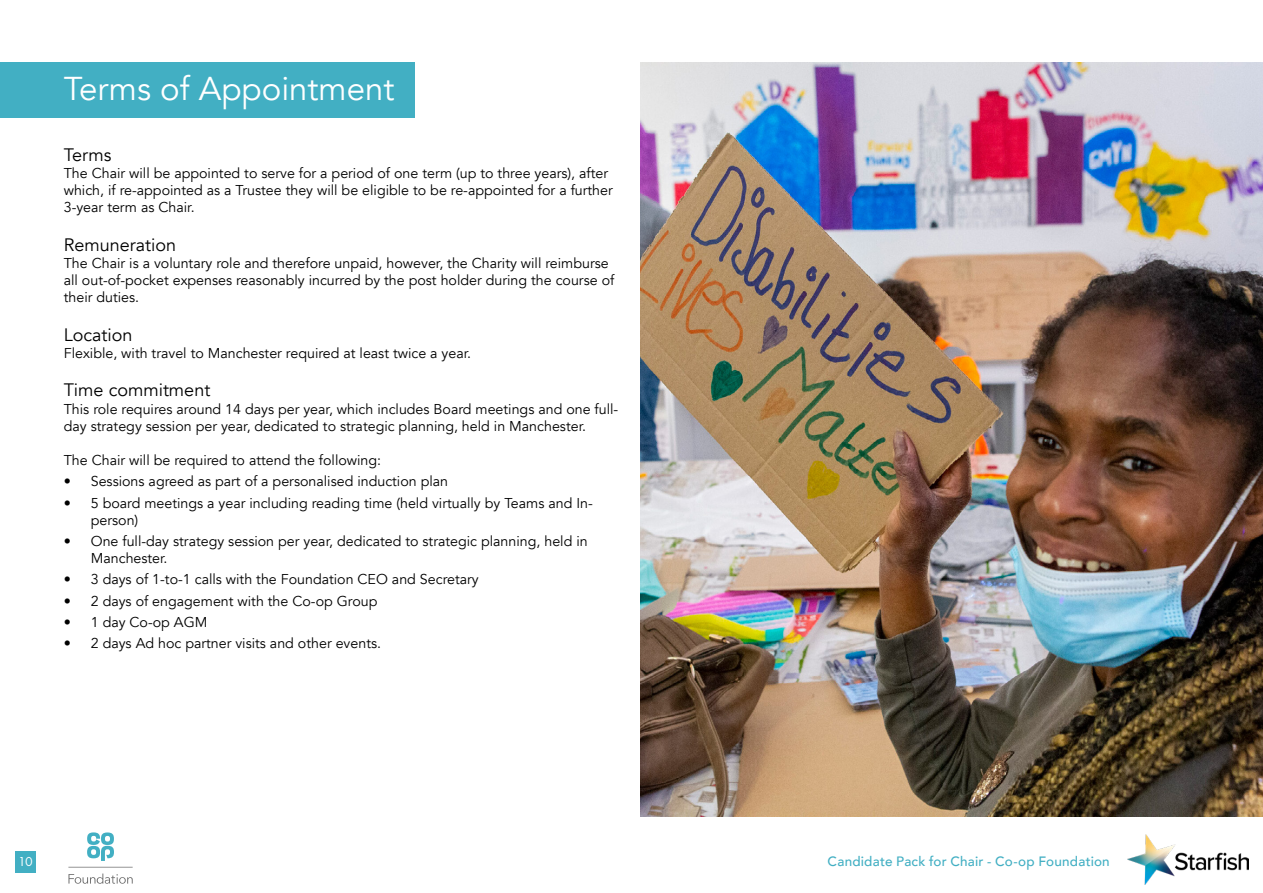
<style>
.page{position:relative;width:1263px;height:893px;background:#fff}
.page>*{position:absolute;margin:0;border:0;box-sizing:border-box;transform-origin:0 0}
.t1{font:33px "Avenir";color:#fff}
.t2{font:18px "Avenir";color:#000}
.t3{font:14.25px/17.1px "Avenir";color:#000}
.t4{font:500 13.5px "Avenir";letter-spacing:.015em;color:#42afc3}
.t5{font:13.5px "Futura PT";color:#fff}
</style>
<div class="page">
<img style="left:1127px;top:834px;width:121px;height:50px">
<div style="left:15px;top:851px;width:21px;height:22px;background:#42afc3"></div>
<svg style="left:87px;top:832px;width:27px;height:29px"></svg>
<svg style="left:68px;top:867px;width:65px;height:17px"></svg>
<img style="left:640px;top:62px;width:623px;height:754px">
<div style="left:0;top:62px;width:415px;height:56px;background:#42afc3"></div>
<h1 class="t1" style="left:64px;top:69px;width:332px">Terms of Appointment</h1>
<p class="t2" style="left:64px;top:144px;width:49px">Terms</p>
<p class="t3" style="left:64px;top:164px;width:551px">The Chair will be appointed to serve for a period of one term (up to three years), after which, if re-appointed as a Trustee they will be eligible to be re-appointed for a further<br>3-year term as Chair.</p>
<p class="t2" style="left:64px;top:234px;width:114px">Remuneration</p>
<p class="t3" style="left:64px;top:254px;width:552px">The Chair is a voluntary role and therefore unpaid, however, the Charity will reimburse all out-of-pocket expenses reasonably incurred by the post holder during the course of their duties.</p>
<p class="t2" style="left:64px;top:324px;width:70px">Location</p>
<p class="t3" style="left:64px;top:344px;width:409px">Flexible, with travel to Manchester required at least twice a year.</p>
<p class="t2" style="left:64px;top:379px;width:148px">Time commitment</p>
<p class="t3" style="left:64px;top:400px;width:556px">This role requires around 14 days per year, which includes Board meetings and one full&shy;day strategy session per year, dedicated to strategic planning, held in Manchester.</p>
<p class="t3" style="left:64px;top:452px;width:319px">The Chair will be required to attend the following:</p>
<p class="t3" style="left:64px;top:473px;width:386px">• Sessions agreed as part of a personalised induction plan</p>
<p class="t3" style="left:91px;top:494px;width:503px;text-indent:-27px">• 5 board meetings a year including reading time (held virtually by Teams and In&shy;person)</p>
<p class="t3" style="left:91px;top:533px;width:498px;text-indent:-27px">• One full-day strategy session per year, dedicated to strategic planning, held in<br>Manchester.</p>
<p class="t3" style="left:64px;top:571px;width:416px">• 3 days of 1-to-1 calls with the Foundation CEO and Secretary</p>
<p class="t3" style="left:64px;top:593px;width:315px">• 2 days of engagement with the Co-op Group</p>
<p class="t3" style="left:64px;top:614px;width:145px">• 1 day Co-op AGM</p>
<p class="t3" style="left:64px;top:635px;width:319px">• 2 days Ad hoc partner visits and other events.</p>
<p class="t5" style="left:18px;top:853px;width:16px">10</p>
<p class="t4" style="left:828px;top:849px;width:284px">Candidate Pack for Chair - Co-op Foundation</p>
</div>
